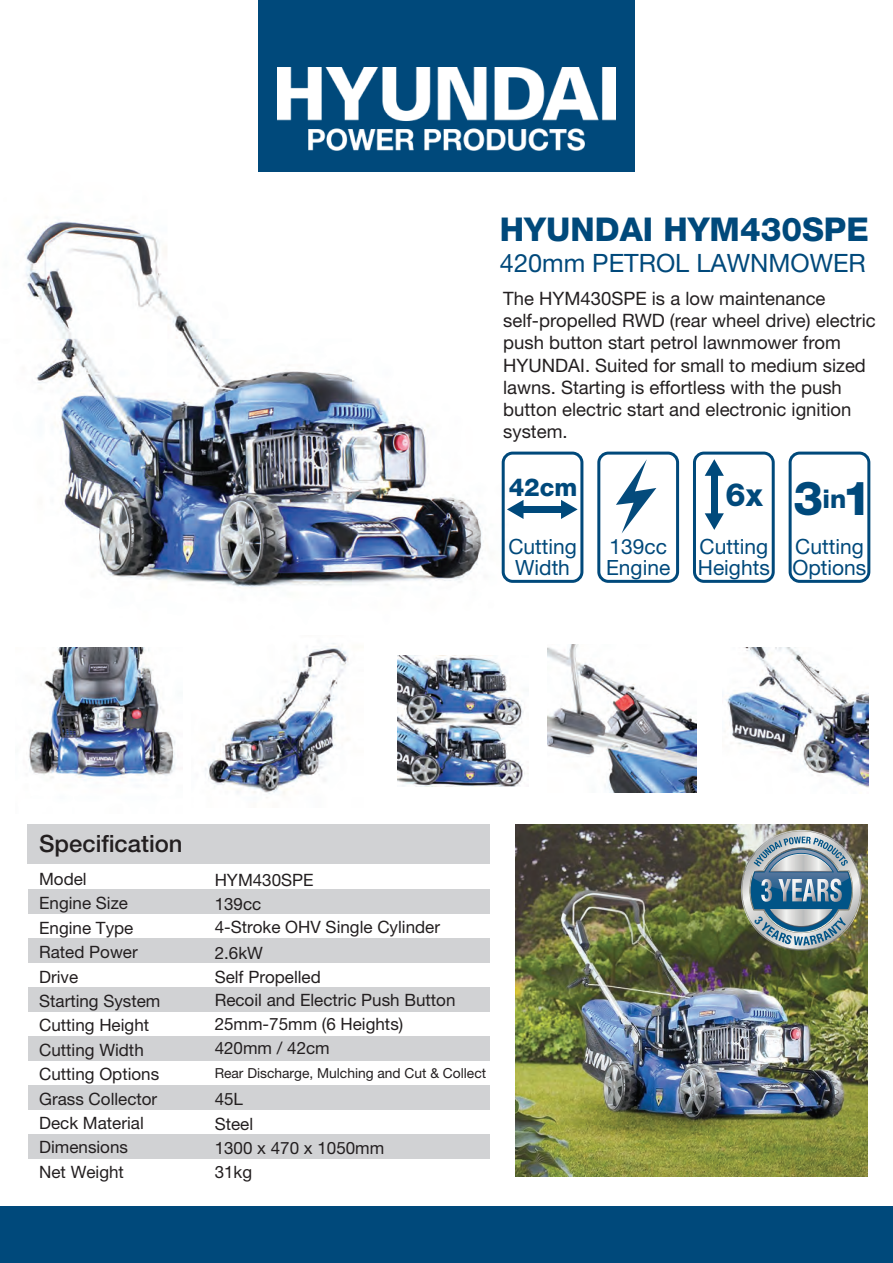
<style>
.page{position:relative;width:893px;height:1263px;background:#fff}
.page>*{position:absolute;margin:0;border:0;box-sizing:border-box;transform-origin:0 0}
.t1{font:800 47.1px "Helvetica Neue LT Pro";color:#00497b}
.t2{font:800 32.85px "Helvetica Neue LT Pro";color:#00497b}
.t3{font:800 31.95px "Helvetica Neue LT Pro";color:#00497b}
.t4{font:25.35px "Helvetica Neue LT Pro";color:#00497b}
.t5{font:800 24.75px "Helvetica Neue LT Pro";color:#00497b}
.t6{font:500 23.85px "Helvetica Neue LT Pro";color:#231f20}
.t7{font:21px/21px "Helvetica Neue LT Pro";color:#00497b}
.t8{font:18.45px/22.2px "Helvetica Neue LT Pro";color:#231f20}
.t9{font:16.95px/24.5px "Helvetica Neue LT Pro";color:#231f20}
.t10{font:13.8px "Helvetica Neue LT Pro";color:#231f20}
</style>
<div class="page">
<img style="left:515px;top:824px;width:353px;height:352px">
<img style="left:25px;top:171px;width:484px;height:417px">
<div style="left:258px;top:0;width:377px;height:171px;background:#00497b"></div>
<img style="left:278px;top:67px;width:337px;height:84px">
<div style="left:27px;top:824px;width:463px;height:40px;background:#d1d2d4"></div>
<div style="left:29px;top:889px;width:461px;height:25px;background:#d1d2d4"></div>
<div style="left:29px;top:938px;width:461px;height:25px;background:#d1d2d4"></div>
<div style="left:29px;top:987px;width:461px;height:25px;background:#d1d2d4"></div>
<div style="left:29px;top:1036px;width:461px;height:25px;background:#d1d2d4"></div>
<div style="left:29px;top:1085px;width:461px;height:25px;background:#d1d2d4"></div>
<div style="left:29px;top:1134px;width:461px;height:25px;background:#d1d2d4"></div>
<div style="left:0;top:1206px;width:893px;height:57px;background:#00497b"></div>
<div style="left:502px;top:452px;width:81px;height:131px;border:3px solid #00497b;border-radius:10px"></div>
<div style="left:597px;top:452px;width:82px;height:131px;border:3px solid #00497b;border-radius:10px"></div>
<div style="left:693px;top:452px;width:82px;height:131px;border:3px solid #00497b;border-radius:10px"></div>
<div style="left:789px;top:452px;width:81px;height:131px;border:3px solid #00497b;border-radius:10px"></div>
<div style="left:523px;top:506px;width:38px;height:7px;background:#00497b"></div>
<svg style="left:507px;top:500px;width:16px;height:19px"></svg>
<svg style="left:561px;top:500px;width:17px;height:19px"></svg>
<div style="left:711px;top:475px;width:7px;height:39px;background:#00497b"></div>
<svg style="left:705px;top:459px;width:19px;height:17px"></svg>
<svg style="left:705px;top:513px;width:19px;height:17px"></svg>
<svg style="left:616px;top:459px;width:40px;height:74px"></svg>
<img style="left:205px;top:643px;width:144px;height:152px">
<img style="left:397px;top:655px;width:131px;height:132px">
<img style="left:28px;top:647px;width:147px;height:134px">
<img style="left:548px;top:644px;width:148px;height:148px">
<img style="left:726px;top:647px;width:142px;height:141px">
<img style="left:741px;top:830px;width:120px;height:120px">
<h2 class="t2" style="left:500px;top:210px;width:370px">HYUNDAI HYM430SPE</h2>
<h3 class="t4" style="left:500px;top:248px;width:367px">420mm PETROL LAWNMOWER</h3>
<p class="t8" style="left:503px;top:287px;width:374px">The HYM430SPE is a low maintenance self-propelled RWD (rear wheel drive) electric push button start petrol lawnmower from HYUNDAI. Suited for small to medium sized lawns. Starting is effortless with the push button electric start and electronic ignition system.</p>
<h3 class="t5" style="left:509px;top:473px;width:70px">42cm</h3>
<h3 class="t3" style="left:726px;top:476px;width:39px">6x</h3>
<h1 class="t1" style="left:793px;top:471px;width:80px">3<sup>in</sup>1</h1>
<p class="t7" style="left:508px;top:536px;width:70px;text-align:center">Cutting<br>Width</p>
<p class="t7" style="left:606px;top:536px;width:66px">139cc<br>Engine</p>
<p class="t7" style="left:698px;top:536px;width:73px">Cutting<br>Heights</p>
<p class="t7" style="left:792px;top:536px;width:75px">Cutting<br>Options</p>
<h3 class="t6" style="left:39px;top:829px;width:145px">Specification</h3>
<p class="t9" style="left:39px;top:866px;width:123px">Model<br>Engine Size<br>Engine Type<br>Rated Power<br>Drive<br>Starting System<br>Cutting Height<br>Cutting Width<br>Cutting Options<br>Grass Collector<br>Deck Material<br>Dimensions<br>Net Weight</p>
<p class="t9" style="left:215px;top:868px;width:227px;line-height:23.7px">HYM430SPE<br>139cc<br>4-Stroke OHV Single Cylinder</p>
<p class="t9" style="left:215px;top:940px;width:242px;line-height:23.9px">2.6kW<br>Self Propelled<br>Recoil and Electric Push Button<br>25mm-75mm (6 Heights)<br>420mm / 42cm</p>
<p class="t9" style="left:215px;top:1087px;width:171px">45L<br>Steel<br>1300 x 470 x 1050mm<br>31kg</p>
<p class="t10" style="left:215px;top:1065px;width:273px">Rear Discharge, Mulching and Cut &amp; Collect</p>
</div>
